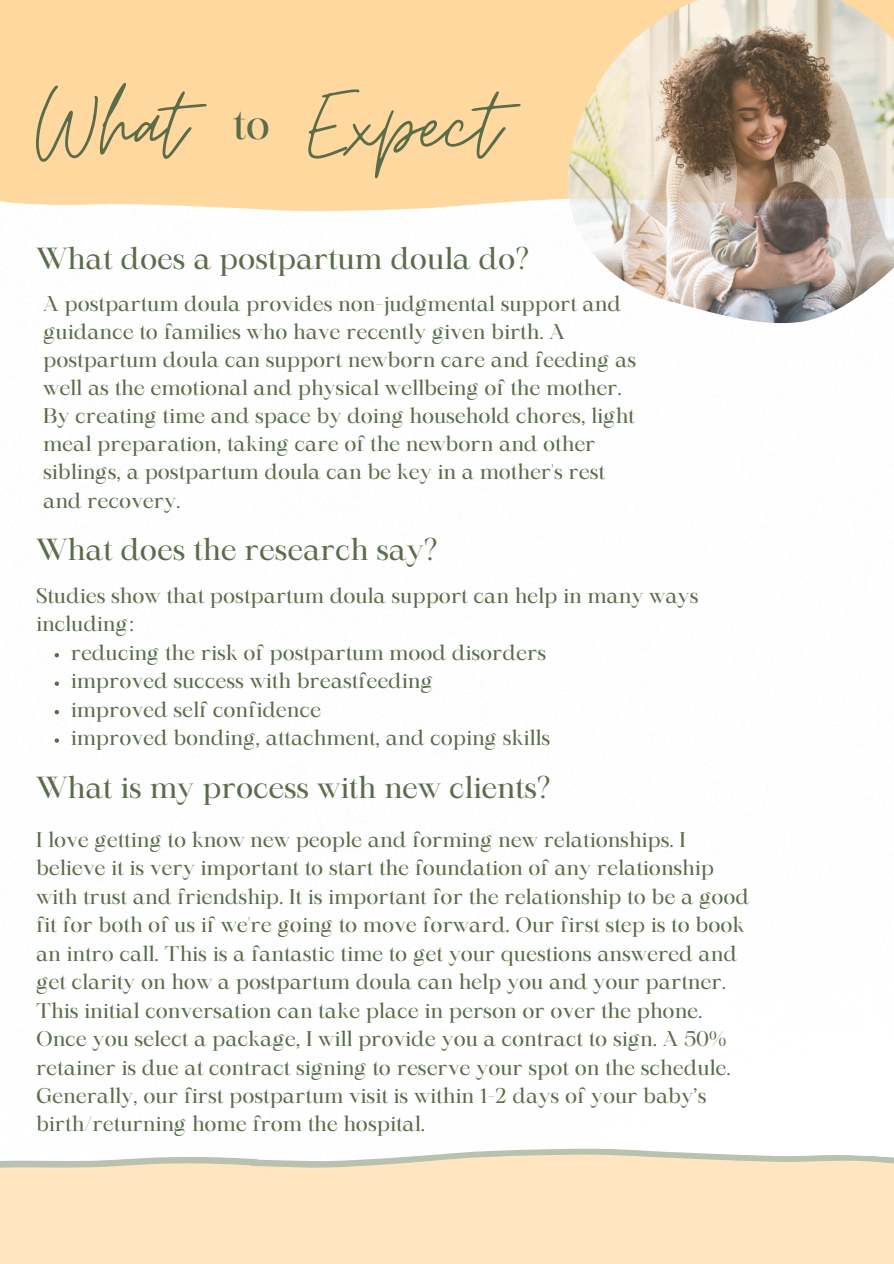
<style>
.page{position:relative;width:894px;height:1264px;background:#fff}
.page>*{position:absolute;margin:0;border:0;box-sizing:border-box;transform-origin:0 0}
.t1{font:108.3px "Moon Time";color:#5a6c49}
.t2{font:40.95px "Maharlika";color:#5a6c49}
.t3{font:29.1px "Maharlika";color:#5a6c49}
.t4{font:20.4px/28.5px "Maharlika";color:#5a6c49}
</style>
<div class="page">
<svg style="left:0;top:1148px;width:893px;height:115px;background:#fbe5c3"></svg>
<div style="left:0;top:0;width:567px;height:211px;background:#fed89f"></div>
<img style="left:567px;top:0;width:326px;height:323px">
<svg style="left:55px;top:653px;width:4px;height:4px"></svg>
<svg style="left:55px;top:681px;width:4px;height:5px"></svg>
<svg style="left:55px;top:710px;width:4px;height:4px"></svg>
<svg style="left:55px;top:738px;width:4px;height:4px"></svg>
<p class="t1" style="left:36px;top:59px;width:151px">What</p>
<h3 class="t2" style="left:233px;top:108px;width:39px">to</h3>
<p class="t1" style="left:308px;top:59px;width:193px">Expect</p>
<h3 class="t3" style="left:36px;top:246px;width:494px">What does a postpartum doula do?</h3>
<p class="t4" style="left:43px;top:291px;width:594px">A postpartum doula provides non-judgmental support and guidance to families who have recently given birth. A postpartum doula can support newborn care and feeding as well as the emotional and physical wellbeing of the mother.<br>By creating time and space by doing household chores, light meal preparation, taking care of the newborn and other siblings, a postpartum doula can be key in a mother's rest and recovery.</p>
<p class="t3" style="left:36px;top:538px;width:403px">What does the research say?</p>
<p class="t4" style="left:36px;top:583px;width:663px">Studies show that postpartum doula support can help in many ways including:</p>
<h1 class="t4" style="left:71px;top:640px;width:476px">reducing the risk of postpartum mood disorders</h1>
<h2 class="t4" style="left:71px;top:668px;width:363px">improved success with breastfeeding</h2>
<h1 class="t4" style="left:71px;top:697px;width:252px">improved self confidence</h1>
<p class="t4" style="left:71px;top:725px;width:480px">improved bonding, attachment, and coping skills</p>
<p class="t3" style="left:36px;top:775px;width:516px">What is my process with new clients?</p>
<p class="t4" style="left:36px;top:827px;width:714px">I love getting to know new people and forming new relationships. I believe it is very important to start the foundation of any relationship with trust and friendship. It is important for the relationship to be a good fit for both of us if we're going to move forward. Our first step is to book an intro call. This is a fantastic time to get your questions answered and get clarity on how a postpartum doula can help you and your partner.<br>This initial conversation can take place in person or over the phone.<br>Once you select a package, I will provide you a contract to sign. A 50% retainer is due at contract signing to reserve your spot on the schedule.<br>Generally, our first postpartum visit is within 1-2 days of your baby’s birth/returning home from the hospital.</p>
</div>
